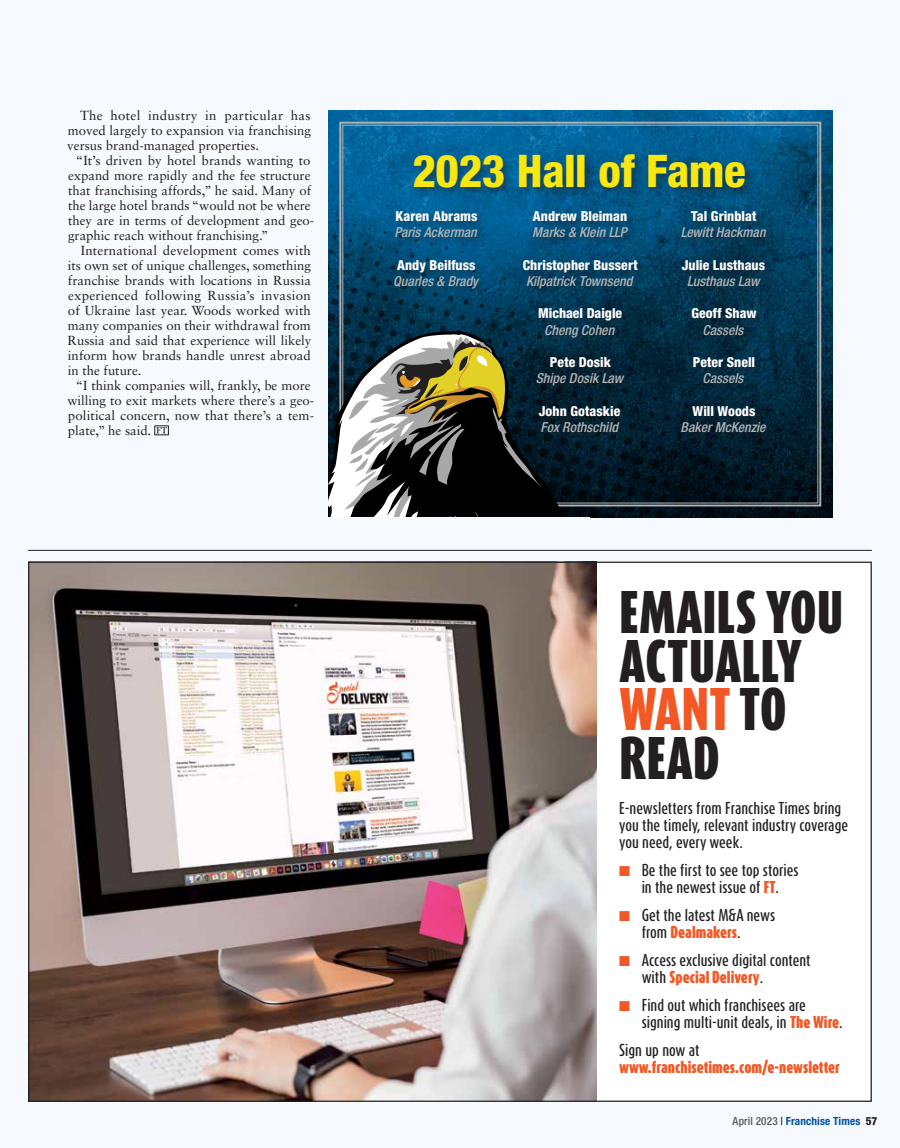
<style>
.page{position:relative;width:900px;height:1148px;background:#f6f9fd}
.page>*{position:absolute;margin:0;border:0;box-sizing:border-box;transform-origin:0 0}
.t1{font:900 50px/48.8px "Dax Compact Pro";letter-spacing:.01em;color:#231f20}
.t2{font:800 condensed 45px "Helvetica Neue LT Std";letter-spacing:-.01em;color:#f8e710}
.t3{font:500 14.38px/16.9px "Dax Compact Pro";color:#231f20}
.t4{font:900 14.38px "Dax Compact Pro";color:#f15825}
.t5{font:italic 500 condensed 13.75px "Helvetica Neue LT Std";color:#b1b4b6}
.t6{font:800 condensed 13.75px "Helvetica Neue LT Std";color:#fff}
.t7{font:13.12px/15px "Sabon LT Std";color:#231f20;text-align:justify}
.t8{font:700 condensed 11.25px "Helvetica Neue LT Std";letter-spacing:.01em;color:#00539f}
.s1{color:#f15825}
.s2{font-weight:900;color:#f15825}
.s3{font-weight:500;color:#58595b}
.s4{font-weight:500;color:#231f20}
.s5{font-weight:800;color:#231f20}
</style>
<div class="page">
<img style="left:328px;top:110px;width:504px;height:60px">
<svg style="left:338px;top:121px;width:484px;height:49px;background:#126a9a"></svg>
<hr style="left:28px;top:550px;width:844px;height:1px;background:#231f20">
<div style="left:411px;top:152px;width:345px;height:46px;background:#231f20;opacity:.5"></div>
<svg style="left:328px;top:170px;width:504px;height:348px;background:#053855"></svg>
<svg style="left:328px;top:330px;width:236px;height:188px;background:#4b524c"></svg>
<svg style="left:156px;top:427px;width:11px;height:6px"></svg>
<div style="left:154px;top:425px;width:15px;height:10px;border:1px solid #231f20"></div>
<div style="left:28px;top:561px;width:844px;height:540px;background:#fff"></div>
<img style="left:30px;top:563px;width:567px;height:536px">
<p class="t7" style="left:67px;top:108px;width:245px;text-indent:13px">The hotel industry in particular has moved largely to expansion via franchising versus brand-managed properties.</p>
<p class="t7" style="left:68px;top:153px;width:248px;text-align:left;text-indent:8px">“It’s driven by hotel brands wanting to expand more rapidly and the fee structure that franchising affords,” he said. Many of the large hotel brands “would not be where they are in terms of development and geo&shy;graphic reach without franchising.”</p>
<p class="t7" style="left:68px;top:243px;width:245px;text-indent:13px">International development comes with its own set of unique challenges, something franchise brands with locations in Russia experienced following Russia’s invasion of Ukraine last year. Woods worked with many companies on their withdrawal from Russia and said that experience will likely inform how brands handle unrest abroad in the future.</p>
<p class="t7" style="left:67px;top:378px;width:248px;text-align:left;text-indent:9px">“I think companies will, frankly, be more willing to exit markets where there’s a geo&shy;political concern, now that there’s a tem&shy;plate,” he said.</p>
<h2 class="t2" style="left:412px;top:143px;width:335px">2023 Hall of Fame</h2>
<p class="t6" style="left:396px;top:207px;width:83px">Karen Abrams</p>
<p class="t5" style="left:394px;top:224px;width:84px">Paris Ackerman</p>
<p class="t6" style="left:397px;top:256px;width:80px">Andy Beilfuss</p>
<p class="t5" style="left:393px;top:273px;width:86px">Quarles &amp; Brady</p>
<p class="t6" style="left:533px;top:207px;width:96px">Andrew Bleiman</p>
<p class="t5" style="left:532px;top:224px;width:96px">Marks &amp; Klein LLP</p>
<p class="t6" style="left:523px;top:256px;width:117px">Christopher Bussert</p>
<p class="t5" style="left:526px;top:273px;width:108px">Kilpatrick Townsend</p>
<p class="t6" style="left:538px;top:305px;width:86px">Michael Daigle</p>
<p class="t5" style="left:544px;top:321px;width:72px">Cheng Cohen</p>
<p class="t6" style="left:550px;top:354px;width:62px">Pete Dosik</p>
<p class="t5" style="left:536px;top:370px;width:89px">Shipe Dosik Law</p>
<p class="t6" style="left:539px;top:402px;width:83px">John Gotaskie</p>
<p class="t5" style="left:541px;top:419px;width:79px">Fox Rothschild</p>
<p class="t6" style="left:691px;top:207px;width:67px">Tal Grinblat</p>
<p class="t5" style="left:681px;top:224px;width:86px">Lewitt Hackman</p>
<p class="t6" style="left:682px;top:256px;width:85px">Julie Lusthaus</p>
<p class="t5" style="left:687px;top:273px;width:74px">Lusthaus Law</p>
<p class="t6" style="left:691px;top:305px;width:67px">Geoff Shaw</p>
<p class="t5" style="left:703px;top:321px;width:42px">Cassels</p>
<p class="t6" style="left:693px;top:354px;width:64px">Peter Snell</p>
<p class="t5" style="left:703px;top:370px;width:42px">Cassels</p>
<p class="t6" style="left:693px;top:402px;width:64px">Will Woods</p>
<p class="t5" style="left:681px;top:419px;width:87px">Baker McKenzie</p>
<h1 class="t1" style="left:619px;top:587px;width:225px">EMAILS YOU<br>ACTUALLY<br><span class="s1">WANT</span> TO<br>READ</h1>
<p class="t3" style="left:619px;top:799px;width:230px">E-newsletters from Franchise Times bring you the timely, relevant industry coverage you need, every week.</p>
<p class="t3" style="left:619px;top:861px;width:181px;text-align:center"><span class="s1">■</span> Be the first to see top stories in the newest issue of <span class="s2">FT</span>.</p>
<p class="t3" style="left:642px;top:906px;width:135px;text-indent:-22px"><span class="s1">■</span> Get the latest M&amp;A news from <span class="s2">Dealmakers</span>.</p>
<p class="t3" style="left:642px;top:951px;width:171px;text-indent:-22px"><span class="s1">■</span> Access exclusive digital content with <span class="s2">Special Delivery</span>.</p>
<p class="t3" style="left:642px;top:996px;width:202px;text-indent:-22px"><span class="s1">■</span> Find out which franchisees are signing multi-unit deals, in <span class="s2">The Wire</span>.</p>
<p class="t3" style="left:619px;top:1041px;width:82px">Sign up now at</p>
<p class="t4" style="left:619px;top:1056px;width:222px">www.franchisetimes.com/e-newsletter</p>
<p class="t8" style="left:733px;top:1114px;width:146px"><span class="s3">April 2023</span> <span class="s4">|</span> Franchise Times <span class="s5">57</span></p>
</div>
